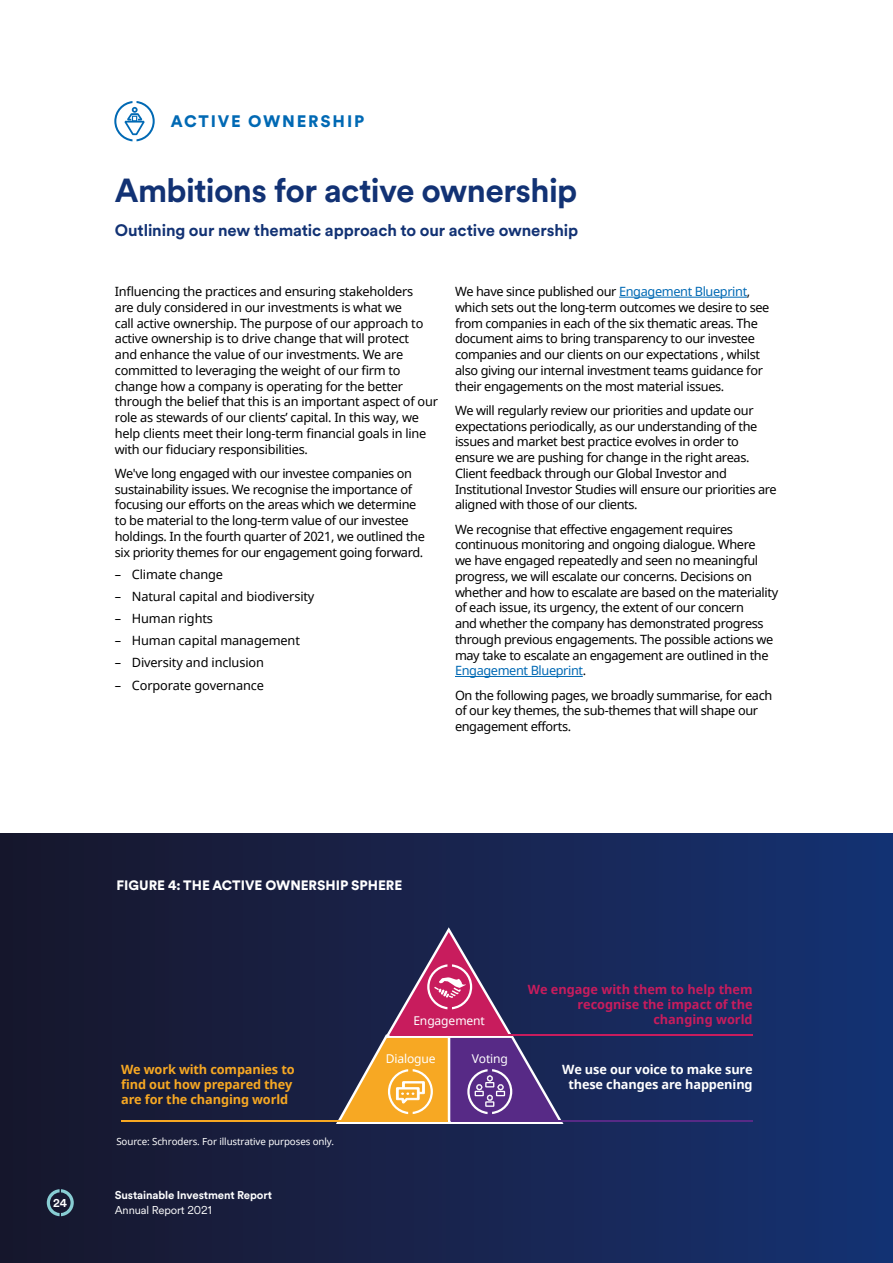
<style>
.page{position:relative;width:893px;height:1263px;background:#fff}
.page>*{position:absolute;margin:0;border:0;box-sizing:border-box;transform-origin:0 0}
.t1{font:700 33px "Schroders Circular";letter-spacing:-.02em;color:#123274}
.t2{font:700 16.5px "Schroders Circular";letter-spacing:-.01em;color:#123274}
.t3{font:900 16.5px "Schroders Circular";letter-spacing:.11em;color:#0069b4}
.t4{font:900 13.5px "Schroders Circular";color:#fff}
.t5{font:12.75px/15.8px "Noto Sans";letter-spacing:-.03em;color:#000}
.t6{font:12.75px "Noto Sans";letter-spacing:-.01em;color:#000}
.t7{font:700 12.75px/14.9px "Noto Sans";letter-spacing:-.01em;color:#f7a823}
.t8{font:700 12.75px/14.9px "Noto Sans";color:#c81c5d;text-align:right}
.t9{font:700 12.75px/14.9px "Noto Sans";letter-spacing:-.01em;color:#fff;text-align:center}
.t10{font:12.15px "Noto Sans";letter-spacing:-.01em;color:#fff}
.t11{font:700 11.25px "Schroders Circular";letter-spacing:-.01em;color:#fff}
.t12{font:11.25px "Schroders Circular";letter-spacing:-.01em;color:#fff}
.t13{font:9.75px "Noto Sans";letter-spacing:-.01em;color:#fff}
.s1{color:#0069b4}
</style>
<div class="page">
<div style="left:0;top:833px;width:893px;height:430px;background:linear-gradient(to right,#18162a,#163272)"></div>
<hr style="left:451px;top:1120px;width:302px;height:2px;background:#572a86">
<hr style="left:121px;top:1120px;width:327px;height:2px;background:#f7a823">
<svg style="left:334px;top:926px;width:232px;height:199px"></svg>
<hr style="left:390px;top:1034px;width:363px;height:1px;background:#c81c5d">
<svg style="left:114px;top:101px;width:41px;height:40px"></svg>
<hr style="left:619px;top:297px;width:128px;height:1px;background:#0069b4">
<hr style="left:455px;top:676px;width:128px;height:1px;background:#0069b4">
<svg style="left:47px;top:1189px;width:27px;height:27px"></svg>
<p class="t3" style="left:171px;top:110px;width:195px">ACTIVE OWNERSHIP</p>
<h1 class="t1" style="left:115px;top:168px;width:464px">Ambitions for active ownership</h1>
<p class="t2" style="left:115px;top:218px;width:465px">Outlining our new thematic approach to our active ownership</p>
<p class="t5" style="left:115px;top:283px;width:325px">Influencing the practices and ensuring stakeholders<br>are duly considered in our investments is what we<br>call active ownership. The purpose of our approach to active ownership is to drive change that will protect<br>and enhance the value of our investments. We are committed to leveraging the weight of our firm to change how a company is operating for the better through the belief that this is an important aspect of our role as stewards of our clients’ capital. In this way, we help clients meet their long-term financial goals in line with our fiduciary responsibilities.</p>
<p class="t5" style="left:115px;top:465px;width:312px">We've long engaged with our investee companies on sustainability issues. We recognise the importance of focusing our efforts on the areas which we determine to be material to the long-term value of our investee holdings. In the fourth quarter of 2021, we outlined the six priority themes for our engagement going forward.</p>
<p class="t6" style="left:115px;top:565px;width:110px">– Climate change</p>
<p class="t6" style="left:115px;top:588px;width:201px">– Natural capital and biodiversity</p>
<p class="t6" style="left:115px;top:610px;width:100px">– Human rights</p>
<p class="t6" style="left:115px;top:632px;width:187px">– Human capital management</p>
<p class="t6" style="left:115px;top:654px;width:151px">– Diversity and inclusion</p>
<p class="t6" style="left:115px;top:676px;width:151px">– Corporate governance</p>
<p class="t5" style="left:455px;top:283px;width:316px">We have since published our <span class="s1">Engagement Blueprint</span>, which sets out the long-term outcomes we desire to see from companies in each of the six thematic areas. The document aims to bring transparency to our investee companies and our clients on our expectations , whilst also giving our internal investment teams guidance for their engagements on the most material issues.</p>
<p class="t5" style="left:455px;top:402px;width:323px">We will regularly review our priorities and update our expectations periodically, as our understanding of the issues and market best practice evolves in order to ensure we are pushing for change in the right areas.<br>Client feedback through our Global Investor and Institutional Investor Studies will ensure our priorities are aligned with those of our clients.</p>
<p class="t5" style="left:455px;top:521px;width:325px">We recognise that effective engagement requires continuous monitoring and ongoing dialogue. Where<br>we have engaged repeatedly and seen no meaningful progress, we will escalate our concerns. Decisions on whether and how to escalate are based on the materiality of each issue, its urgency, the extent of our concern<br>and whether the company has demonstrated progress through previous engagements. The possible actions we may take to escalate an engagement are outlined in the <span class="s1">Engagement Blueprint</span>.</p>
<p class="t5" style="left:455px;top:687px;width:319px">On the following pages, we broadly summarise, for each of our key themes, the sub-themes that will shape our engagement efforts.</p>
<p class="t11" style="left:53px;top:1195px;width:16px">24</p>
<p class="t4" style="left:116px;top:876px;width:287px">FIGURE 4: THE ACTIVE OWNERSHIP SPHERE</p>
<p class="t7" style="left:121px;top:1061px;width:175px">We work with companies to find out how prepared they are for the changing world</p>
<p class="t13" style="left:116px;top:1135px;width:219px">Source: Schroders. For illustrative purposes only.</p>
<p class="t11" style="left:115px;top:1188px;width:159px">Sustainable Investment Report</p>
<p class="t12" style="left:115px;top:1203px;width:98px">Annual Report 2021</p>
<p class="t10" style="left:413px;top:1012px;width:73px">Engagement</p>
<p class="t10" style="left:386px;top:1050px;width:52px">Dialogue</p>
<p class="t10" style="left:472px;top:1050px;width:38px">Voting</p>
<p class="t8" style="left:528px;top:981px;width:226px">We engage with them to help them recognise the impact of the changing world</p>
<p class="t9" style="left:562px;top:1061px;width:192px">We use our voice to make sure these changes are happening</p>
</div>
